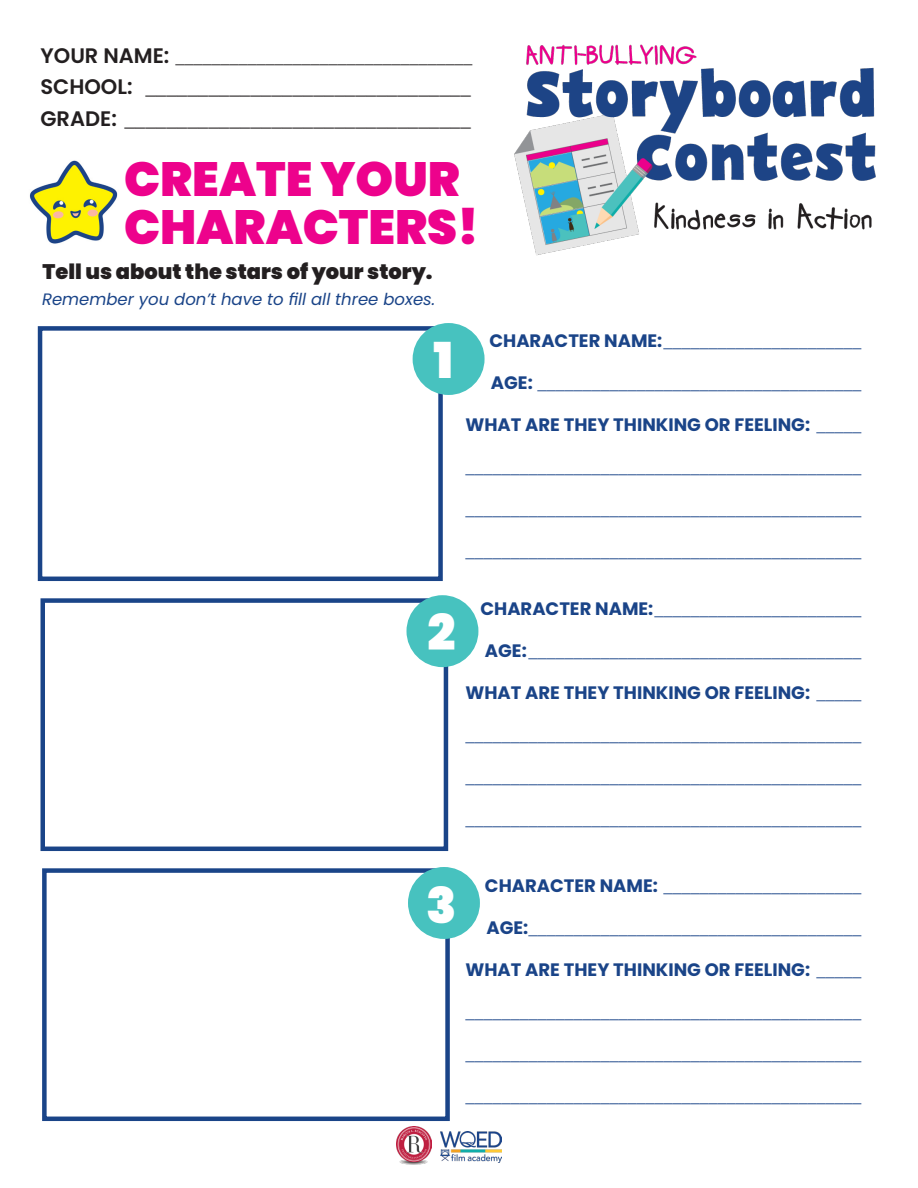
<style>
.page{position:relative;width:918px;height:1188px;background:#fff}
.page>*{position:absolute;margin:0;border:0;box-sizing:border-box;transform-origin:0 0}
.t1{font:900 49.5px "Poppins";color:#fff}
.t2{font:900 48px/48px "Poppins";color:#ed028c}
.t3{font:21px "Minion Pro";color:#231f20}
.t4{font:900 21px "Poppins";color:#231f20}
.t5{font:700 18px "Minion Pro";color:#1a4488}
.t6{font:700 18px "Poppins";color:#1a4488}
.t7{font:18px "Minion Pro";color:#231f20}
.t8{font:italic 16.5px "Poppins";color:#1a4488}
.s1{font-family:"Poppins";font-weight:600;font-size:21px}
.s2{font-family:"Poppins";font-weight:600}
.s3{font-family:"Poppins"}
.s4{font-family:"Minion Pro"}
</style>
<div class="page">
<img style="left:29px;top:160px;width:89px;height:84px">
<img style="left:514px;top:44px;width:362px;height:212px">
<div style="left:38px;top:326px;width:405px;height:255px;background:#fff;border:4px solid #1a4488"></div>
<div style="left:40px;top:598px;width:408px;height:253px;background:#fff;border:4px solid #1a4488"></div>
<div style="left:42px;top:868px;width:408px;height:253px;background:#fff;border:4px solid #1a4488"></div>
<div style="left:413px;top:323px;width:72px;height:72px;background:#47c2bf;border-radius:50%"></div>
<div style="left:407px;top:595px;width:71px;height:72px;background:#47c2bf;border-radius:50%"></div>
<div style="left:408px;top:867px;width:72px;height:72px;background:#47c2bf;border-radius:50%"></div>
<img style="left:396px;top:1127px;width:35px;height:37px">
<img style="left:440px;top:1131px;width:61px;height:31px">
<p class="t7" style="left:40px;top:45px;width:433px"><span class="s1">YOUR NAME:</span> _________________________________</p>
<p class="t3" style="left:40px;top:73px;width:432px"><span class="s2">SCHOOL:</span> _______________________________</p>
<p class="t3" style="left:40px;top:105px;width:432px"><span class="s2">GRADE:</span> _________________________________</p>
<p class="t2" style="left:124px;top:156px;width:357px">CREATE YOUR<br>CHARACTERS!</p>
<p class="t4" style="left:43px;top:260px;width:392px">Tell us about the stars of your story.</p>
<p class="t8" style="left:42px;top:289px;width:395px">Remember you don’t have to fill all three boxes.</p>
<p class="t1" style="left:434px;top:332px;width:21px">1</p>
<p class="t5" style="left:489px;top:329px;width:374px"><span class="s3">CHARACTER NAME:</span>______________________</p>
<p class="t5" style="left:491px;top:371px;width:372px"><span class="s3">AGE:</span> ____________________________________</p>
<p class="t6" style="left:465px;top:414px;width:397px">WHAT ARE THEY THINKING OR FEELING: <span class="s4">_____</span></p>
<p class="t5" style="left:465px;top:455px;width:397px">____________________________________________</p>
<p class="t5" style="left:465px;top:497px;width:397px">____________________________________________</p>
<p class="t5" style="left:465px;top:539px;width:397px">____________________________________________</p>
<p class="t1" style="left:428px;top:604px;width:30px">2</p>
<p class="t5" style="left:480px;top:597px;width:383px"><span class="s3">CHARACTER NAME:</span>_______________________</p>
<p class="t5" style="left:485px;top:639px;width:378px"><span class="s3">AGE:</span>_____________________________________</p>
<p class="t6" style="left:465px;top:682px;width:397px">WHAT ARE THEY THINKING OR FEELING: <span class="s4">_____</span></p>
<p class="t5" style="left:465px;top:723px;width:397px">____________________________________________</p>
<p class="t5" style="left:465px;top:765px;width:397px">____________________________________________</p>
<p class="t5" style="left:465px;top:807px;width:397px">____________________________________________</p>
<p class="t1" style="left:426px;top:877px;width:32px">3</p>
<p class="t5" style="left:485px;top:873px;width:378px"><span class="s3">CHARACTER NAME:</span> ______________________</p>
<p class="t5" style="left:486px;top:915px;width:376px"><span class="s3">AGE:</span>_____________________________________</p>
<p class="t6" style="left:465px;top:959px;width:397px">WHAT ARE THEY THINKING OR FEELING: <span class="s4">_____</span></p>
<p class="t5" style="left:465px;top:999px;width:397px">____________________________________________</p>
<p class="t5" style="left:465px;top:1041px;width:397px">____________________________________________</p>
<p class="t5" style="left:465px;top:1083px;width:397px">____________________________________________</p>
</div>
